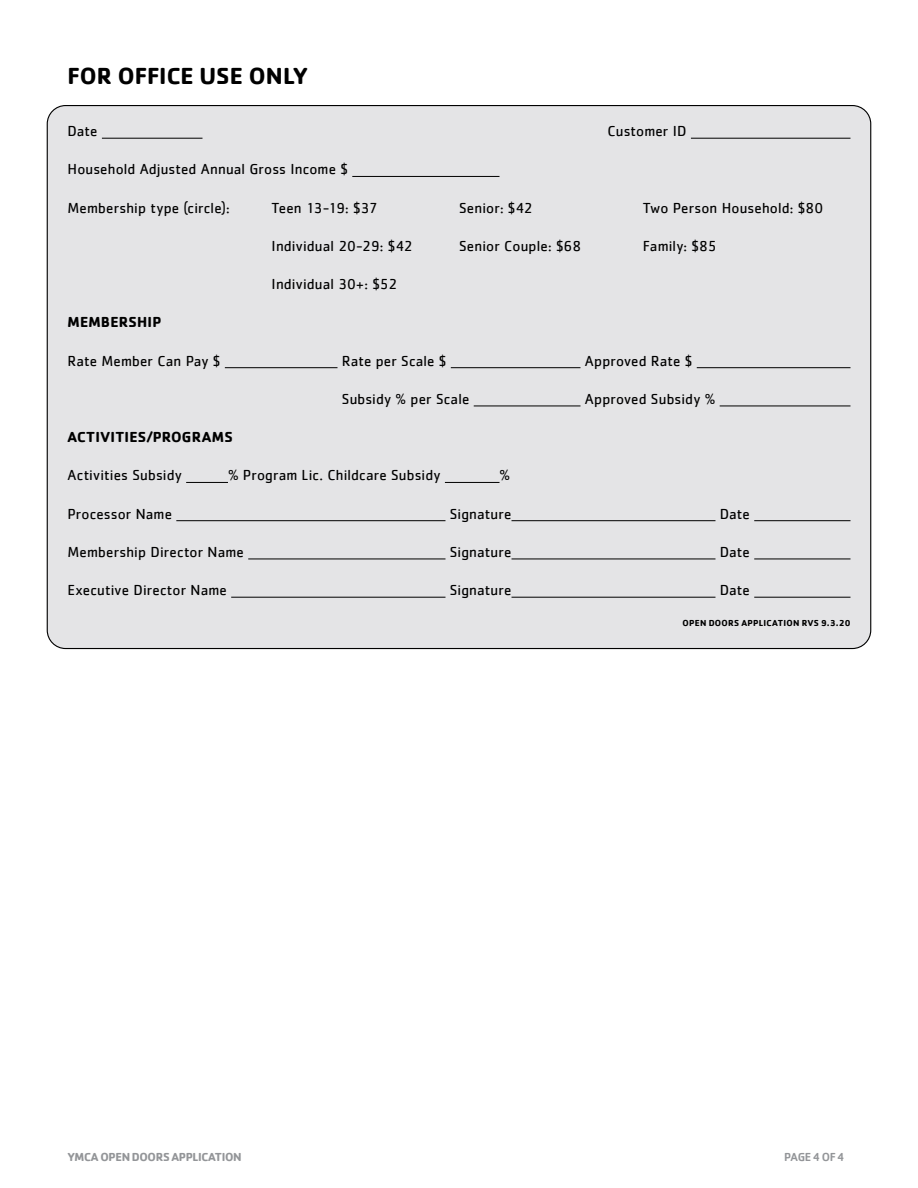
<style>
.page{position:relative;width:918px;height:1188px;background:#fff}
.page>*{position:absolute;margin:0;border:0;box-sizing:border-box;transform-origin:0 0}
.t1{font:700 24px "Cachet";color:#000}
.t2{font:15px "Cachet";letter-spacing:.01em;color:#000}
.t3{font:700 15px "Cachet";letter-spacing:.015em;color:#000}
.t4{font:15px "Cachet";letter-spacing:-.05em;color:#000}
.t5{font:700 12px "Cachet";letter-spacing:-.03em;color:#939598}
.t6{font:500 12px "Cachet";letter-spacing:-.03em;color:#939598}
.t7{font:700 9px "Cachet";letter-spacing:.03em;color:#000}
</style>
<div class="page">
<div style="left:47px;top:106px;width:824px;height:543px;background:#e4e4e6;border-radius:18px"></div>
<hr style="left:102px;top:138px;width:101px;height:1px;background:#000">
<hr style="left:691px;top:138px;width:159px;height:1px;background:#000">
<hr style="left:352px;top:176px;width:147px;height:1px;background:#000">
<hr style="left:225px;top:367px;width:113px;height:1px;background:#000">
<hr style="left:451px;top:367px;width:129px;height:1px;background:#000">
<hr style="left:697px;top:367px;width:153px;height:1px;background:#000">
<hr style="left:474px;top:406px;width:106px;height:1px;background:#000">
<hr style="left:720px;top:406px;width:130px;height:1px;background:#000">
<hr style="left:186px;top:482px;width:42px;height:1px;background:#000">
<hr style="left:445px;top:482px;width:55px;height:1px;background:#000">
<hr style="left:176px;top:520px;width:269px;height:1px;background:#000">
<hr style="left:512px;top:520px;width:203px;height:1px;background:#000">
<hr style="left:754px;top:520px;width:97px;height:1px;background:#000">
<hr style="left:248px;top:559px;width:198px;height:1px;background:#000">
<hr style="left:512px;top:559px;width:203px;height:1px;background:#000">
<hr style="left:754px;top:559px;width:97px;height:1px;background:#000">
<hr style="left:231px;top:597px;width:215px;height:1px;background:#000">
<hr style="left:512px;top:597px;width:203px;height:1px;background:#000">
<hr style="left:754px;top:597px;width:97px;height:1px;background:#000">
<p class="t1" style="left:68px;top:61px;width:242px">FOR OFFICE USE ONLY</p>
<p class="t2" style="left:68px;top:123px;width:32px">Date</p>
<p class="t2" style="left:608px;top:123px;width:81px">Customer ID</p>
<p class="t2" style="left:68px;top:161px;width:282px">Household Adjusted Annual Gross Income $</p>
<p class="t2" style="left:68px;top:199px;width:164px">Membership type (circle):</p>
<p class="t4" style="left:272px;top:199px;width:108px">Teen 13-19: $37</p>
<p class="t2" style="left:459px;top:199px;width:75px">Senior: $42</p>
<p class="t2" style="left:643px;top:199px;width:182px">Two Person Household: $80</p>
<p class="t2" style="left:272px;top:237px;width:142px">Individual 20-29: $42</p>
<p class="t2" style="left:459px;top:237px;width:124px">Senior Couple: $68</p>
<p class="t2" style="left:643px;top:237px;width:75px">Family: $85</p>
<p class="t2" style="left:272px;top:276px;width:127px">Individual 30+: $52</p>
<p class="t3" style="left:68px;top:313px;width:95px">MEMBERSHIP</p>
<p class="t2" style="left:68px;top:352px;width:155px">Rate Member Can Pay $</p>
<p class="t2" style="left:342px;top:352px;width:106px">Rate per Scale $</p>
<p class="t2" style="left:585px;top:352px;width:109px">Approved Rate $</p>
<p class="t2" style="left:342px;top:390px;width:129px">Subsidy % per Scale</p>
<p class="t2" style="left:585px;top:390px;width:132px">Approved Subsidy %</p>
<p class="t3" style="left:68px;top:427px;width:167px">ACTIVITIES/PROGRAMS</p>
<p class="t2" style="left:68px;top:467px;width:116px">Activities Subsidy</p>
<p class="t2" style="left:228px;top:467px;width:214px">% Program Lic. Childcare Subsidy</p>
<p class="t2" style="left:500px;top:467px;width:12px">%</p>
<p class="t2" style="left:68px;top:505px;width:106px">Processor Name</p>
<p class="t2" style="left:450px;top:505px;width:63px">Signature</p>
<p class="t2" style="left:720px;top:505px;width:32px">Date</p>
<p class="t2" style="left:68px;top:543px;width:178px">Membership Director Name</p>
<p class="t2" style="left:450px;top:543px;width:63px">Signature</p>
<p class="t2" style="left:720px;top:543px;width:32px">Date</p>
<p class="t2" style="left:68px;top:582px;width:161px">Executive Director Name</p>
<p class="t2" style="left:450px;top:582px;width:63px">Signature</p>
<p class="t2" style="left:720px;top:582px;width:32px">Date</p>
<p class="t7" style="left:683px;top:617px;width:169px">OPEN DOORS APPLICATION RVS 9.3.20</p>
<p class="t5" style="left:68px;top:1149px;width:176px">YMCA OPEN DOORS APPLICATION</p>
<p class="t6" style="left:784px;top:1150px;width:62px">PAGE 4 OF 4</p>
</div>
